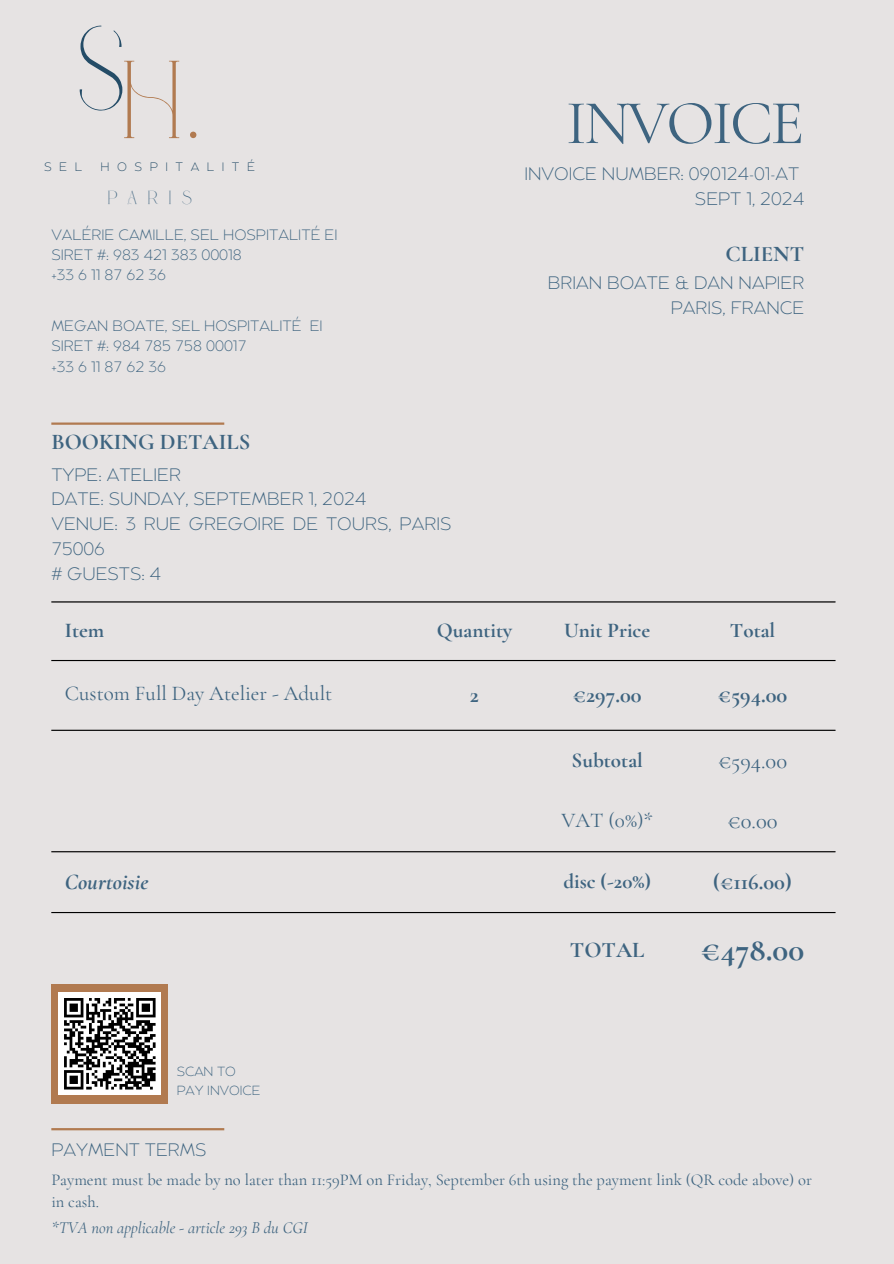
<style>
.page{position:relative;width:894px;height:1264px;background:#fff}
.page>*{position:absolute;margin:0;border:0;box-sizing:border-box;transform-origin:0 0}
.t1{font:110.1px "Ferly";color:#b17a50}
.t2{font:63px "Cormorant Garamond";letter-spacing:-.045em;color:#3e6480}
.t3{font:700 33px "Cormorant Garamond";color:#3e6480}
.t4{font:700 22.5px "Cormorant Garamond";color:#3e6480}
.t5{font:22.5px "Cormorant Garamond";color:#3e6480}
.t6{font:italic 700 22.5px "Cormorant Garamond";color:#3e6480}
.t7{font:700 21px "Cormorant Garamond";color:#3e6480}
.t8{font:21px "Cormorant Garamond";color:#3e6480}
.t9{font:18.9px "Ferly";letter-spacing:.51em;color:#3e6480}
.t10{font:200 18px/24.8px "Balgin";color:#3e6480;text-align:right}
.t11{font:16.5px/22.5px "Cormorant Garamond";color:#3e6480}
.t12{font:italic 16.5px "Cormorant Garamond";color:#3e6480}
.t13{font:200 15px/20.2px "Balgin";color:#3e6480}
.t14{font:200 13.2px "Balgin";color:#3e6480}
.t15{font:200 12.15px "Balgin";letter-spacing:.615em;color:#244c67}
</style>
<div class="page">
<div style="left:0;top:0;width:893px;height:1263px;background:#e6e3e3"></div>
<svg style="left:51px;top:852px;width:784px;height:1px"></svg>
<hr style="left:51px;top:601px;width:784px;height:1px;background:#000">
<hr style="left:51px;top:660px;width:784px;height:1px;background:#000">
<hr style="left:51px;top:729px;width:784px;height:1px;background:#000">
<hr style="left:51px;top:851px;width:784px;height:1px;background:#000">
<hr style="left:51px;top:912px;width:784px;height:1px;background:#000">
<hr style="left:51px;top:422px;width:173px;height:3px;background:#b17a50">
<hr style="left:51px;top:1128px;width:173px;height:2px;background:#b17a50">
<div style="left:51px;top:983px;width:117px;height:120px;background:#b17a50"></div>
<div style="left:58px;top:992px;width:103px;height:103px;background:#fff"></div>
<svg style="left:64px;top:998px;width:92px;height:92px"></svg>
<p class="t1" style="left:75px;top:55px;width:127px"><sup>S</sup>H.</p>
<p class="t15" style="left:44px;top:162px;width:40px">SEL</p>
<p class="t15" style="left:101px;top:162px;width:156px">HOSPITALITÉ</p>
<p class="t9" style="left:107px;top:190px;width:86px">PARIS</p>
<p class="t13" style="left:51px;top:226px;width:287px">VALÉRIE CAMILLE, SEL HOSPITALITÉ EI<br>SIRET #: 983 421 383 00018<br>+33 6 11 87 62 36</p>
<p class="t13" style="left:51px;top:317px;width:273px">MEGAN BOATE, SEL HOSPITALITÉ EI<br>SIRET #: 984 785 758 00017<br>+33 6 11 87 62 36</p>
<p class="t4" style="left:51px;top:428px;width:200px">BOOKING DETAILS</p>
<p class="t10" style="left:51px;top:463px;width:401px;text-align:left">TYPE: ATELIER<br>DATE: SUNDAY, SEPTEMBER 1, 2024<br>VENUE: 3 RUE GREGOIRE DE TOURS, PARIS<br>75006<br># GUESTS: 4</p>
<p class="t2" style="left:565px;top:85px;width:240px">INVOICE</p>
<p class="t10" style="left:524px;top:163px;width:281px">INVOICE NUMBER: 090124-01-AT<br>SEPT 1, 2024</p>
<p class="t4" style="left:725px;top:240px;width:80px">CLIENT</p>
<p class="t10" style="left:547px;top:272px;width:258px">BRIAN BOATE &amp; DAN NAPIER<br>PARIS, FRANCE</p>
<p class="t7" style="left:65px;top:618px;width:41px">Item</p>
<p class="t7" style="left:436px;top:618px;width:77px">Quantity</p>
<h3 class="t7" style="left:564px;top:618px;width:88px">Unit Price</h3>
<h1 class="t7" style="left:729px;top:618px;width:47px">Total</h1>
<h3 class="t8" style="left:65px;top:681px;width:269px">Custom Full Day Atelier - Adult</h3>
<h4 class="t4" style="left:470px;top:680px;width:11px">2</h4>
<h2 class="t4" style="left:572px;top:680px;width:70px">€297.00</h2>
<h3 class="t4" style="left:717px;top:680px;width:71px">€594.00</h3>
<h4 class="t7" style="left:571px;top:747px;width:73px">Subtotal</h4>
<h2 class="t5" style="left:717px;top:747px;width:71px">€594.00</h2>
<h3 class="t8" style="left:561px;top:807px;width:93px">VAT (0%)*</h3>
<p class="t5" style="left:727px;top:807px;width:51px">€0.00</p>
<p class="t6" style="left:65px;top:868px;width:85px">Courtoisie</p>
<p class="t7" style="left:563px;top:869px;width:89px">disc (-20%)</p>
<p class="t4" style="left:713px;top:868px;width:80px">(€116.00)</p>
<h3 class="t14" style="left:177px;top:1066px;width:61px">SCAN TO</h3>
<h5 class="t14" style="left:177px;top:1084px;width:85px">PAY INVOICE</h5>
<p class="t10" style="left:51px;top:1139px;width:157px">PAYMENT TERMS</p>
<p class="t4" style="left:569px;top:936px;width:76px">TOTAL</p>
<p class="t3" style="left:700px;top:929px;width:105px">€478.00</p>
<p class="t11" style="left:51px;top:1168px;width:762px">Payment must be made by no later than 11:59PM on Friday, September 6th using the payment link (QR code above) or in cash.</p>
<p class="t12" style="left:51px;top:1217px;width:258px">*TVA non applicable - article 293 B du CGI</p>
</div>
